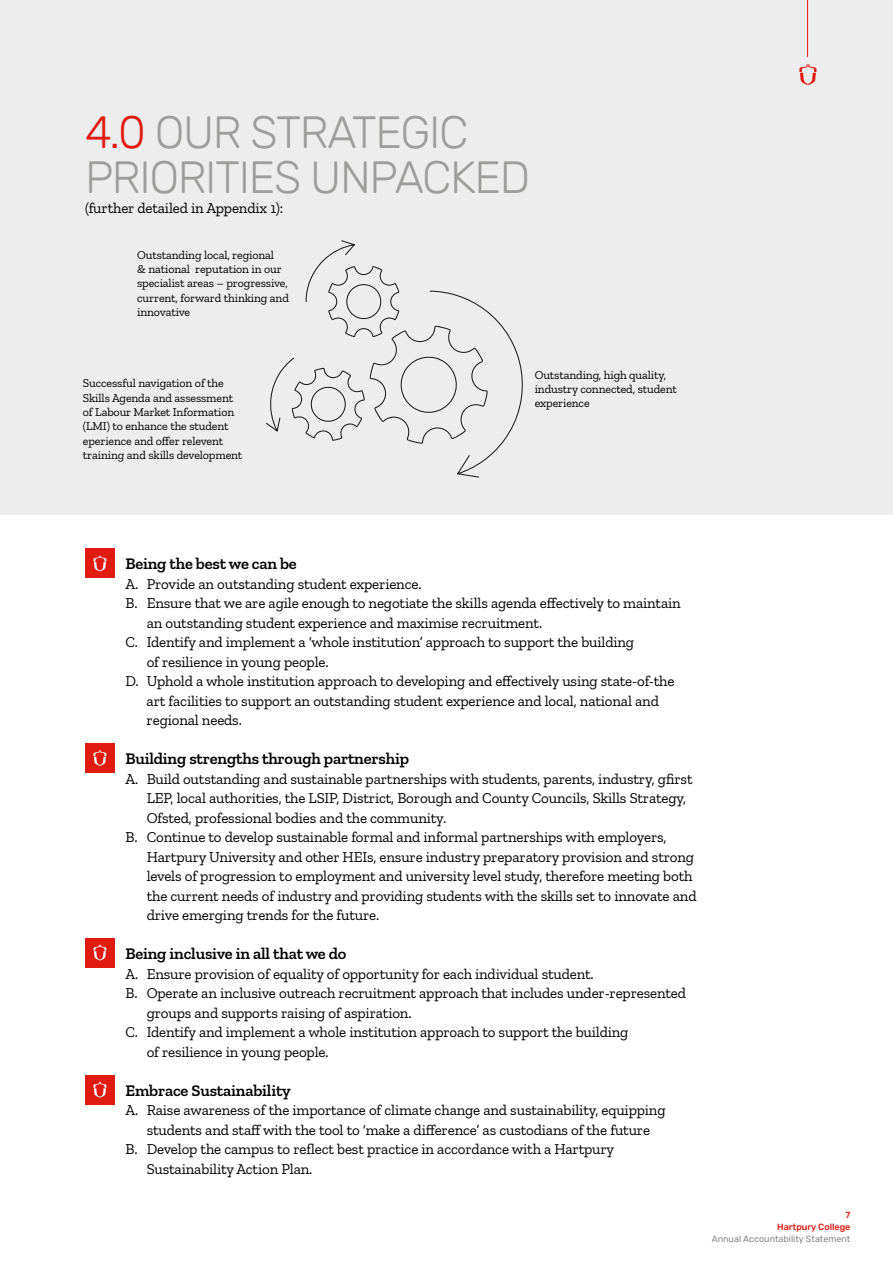
<style>
.page{position:relative;width:893px;height:1263px;background:#fff}
.page>*{position:absolute;margin:0;border:0;box-sizing:border-box;transform-origin:0 0}
.t1{font:300 45px/45px "Rubik";letter-spacing:-.03em;color:#9d9d9c}
.t2{font:600 16.5px "Zilla Slab";letter-spacing:-.01em;color:#000}
.t3{font:15px "Zilla Slab";letter-spacing:-.01em;color:#000}
.t4{font:12px/14.4px "Zilla Slab";letter-spacing:-.01em;color:#000}
.t5{font:9px "Rubik";color:#878787}
.t6{font:500 9px/12px "Rubik";color:#df1b12;text-align:right}
.s1{color:#df1b12}
</style>
<div class="page">
<div style="left:0;top:0;width:893px;height:514px;background:#ededed"></div>
<hr style="left:807px;top:0;width:1px;height:57px;background:#df1b12">
<svg style="left:799px;top:64px;width:17px;height:21px"></svg>
<div style="left:85px;top:549px;width:30px;height:29px;background:#df1b12"></div>
<svg style="left:94px;top:556px;width:12px;height:15px"></svg>
<div style="left:85px;top:743px;width:30px;height:30px;background:#df1b12"></div>
<svg style="left:94px;top:750px;width:12px;height:16px"></svg>
<div style="left:85px;top:938px;width:30px;height:29px;background:#df1b12"></div>
<svg style="left:94px;top:945px;width:12px;height:15px"></svg>
<div style="left:85px;top:1075px;width:30px;height:29px;background:#df1b12"></div>
<svg style="left:94px;top:1082px;width:12px;height:15px"></svg>
<svg style="left:266px;top:240px;width:257px;height:238px"></svg>
<h1 class="t1" style="left:85px;top:111px;width:447px"><span class="s1">4.0</span> OUR STRATEGIC<br>PRIORITIES UNPACKED</h1>
<p class="t3" style="left:85px;top:200px;width:200px">(further detailed in Appendix 1):</p>
<p class="t4" style="left:137px;top:247px;width:153px">Outstanding local, regional<br>&amp; national reputation in our specialist areas – progressive, current, forward thinking and innovative</p>
<p class="t4" style="left:83px;top:376px;width:161px">Successful navigation of the<br>Skills Agenda and assessment of Labour Market Information (LMI) to enhance the student eperience and offer relevent training and skills development</p>
<p class="t4" style="left:535px;top:368px;width:144px">Outstanding, high quality, industry connected, student experience</p>
<p class="t2" style="left:125px;top:554px;width:173px">Being the best we can be</p>
<p class="t3" style="left:125px;top:575px;width:298px">A. Provide an outstanding student experience.</p>
<p class="t3" style="left:125px;top:595px;width:557px">B. Ensure that we are agile enough to negotiate the skills agenda effectively to maintain</p>
<p class="t3" style="left:147px;top:614px;width:397px">an outstanding student experience and maximise recruitment.</p>
<p class="t3" style="left:125px;top:634px;width:510px">C. Identify and implement a ‘whole institution’ approach to support the building</p>
<p class="t3" style="left:147px;top:653px;width:183px">of resilience in young people.</p>
<p class="t3" style="left:125px;top:673px;width:551px">D. Uphold a whole institution approach to developing and effectively using state-of-the</p>
<p class="t3" style="left:147px;top:692px;width:514px">art facilities to support an outstanding student experience and local, national and</p>
<p class="t3" style="left:147px;top:712px;width:97px">regional needs.</p>
<p class="t2" style="left:125px;top:749px;width:285px">Building strengths through partnership</p>
<p class="t3" style="left:125px;top:770px;width:569px">A. Build outstanding and sustainable partnerships with students, parents, industry, gfirst</p>
<p class="t3" style="left:147px;top:790px;width:541px">LEP, local authorities, the LSIP, District, Borough and County Councils, Skills Strategy,</p>
<p class="t3" style="left:147px;top:809px;width:301px">Ofsted, professional bodies and the community.</p>
<p class="t3" style="left:125px;top:829px;width:543px">B. Continue to develop sustainable formal and informal partnerships with employers,</p>
<p class="t3" style="left:147px;top:848px;width:549px">Hartpury University and other HEIs, ensure industry preparatory provision and strong</p>
<p class="t3" style="left:147px;top:868px;width:547px">levels of progression to employment and university level study, therefore meeting both</p>
<p class="t3" style="left:147px;top:887px;width:551px">the current needs of industry and providing students with the skills set to innovate and</p>
<p class="t3" style="left:147px;top:907px;width:234px">drive emerging trends for the future.</p>
<p class="t2" style="left:125px;top:944px;width:223px">Being inclusive in all that we do</p>
<p class="t3" style="left:125px;top:965px;width:470px">A. Ensure provision of equality of opportunity for each individual student.</p>
<p class="t3" style="left:125px;top:985px;width:562px">B. Operate an inclusive outreach recruitment approach that includes under-represented</p>
<p class="t3" style="left:147px;top:1004px;width:266px">groups and supports raising of aspiration.</p>
<p class="t3" style="left:125px;top:1024px;width:505px">C. Identify and implement a whole institution approach to support the building</p>
<p class="t3" style="left:147px;top:1043px;width:183px">of resilience in young people.</p>
<p class="t2" style="left:125px;top:1081px;width:167px">Embrace Sustainability</p>
<p class="t3" style="left:125px;top:1102px;width:542px">A. Raise awareness of the importance of climate change and sustainability, equipping</p>
<p class="t3" style="left:147px;top:1121px;width:505px">students and staff with the tool to ‘make a difference’ as custodians of the future</p>
<p class="t3" style="left:125px;top:1141px;width:490px">B. Develop the campus to reflect best practice in accordance with a Hartpury</p>
<p class="t3" style="left:147px;top:1160px;width:167px">Sustainability Action Plan.</p>
<p class="t6" style="left:777px;top:1209px;width:75px">7<br>Hartpury College</p>
<p class="t5" style="left:712px;top:1233px;width:140px">Annual Accountability Statement</p>
</div>
